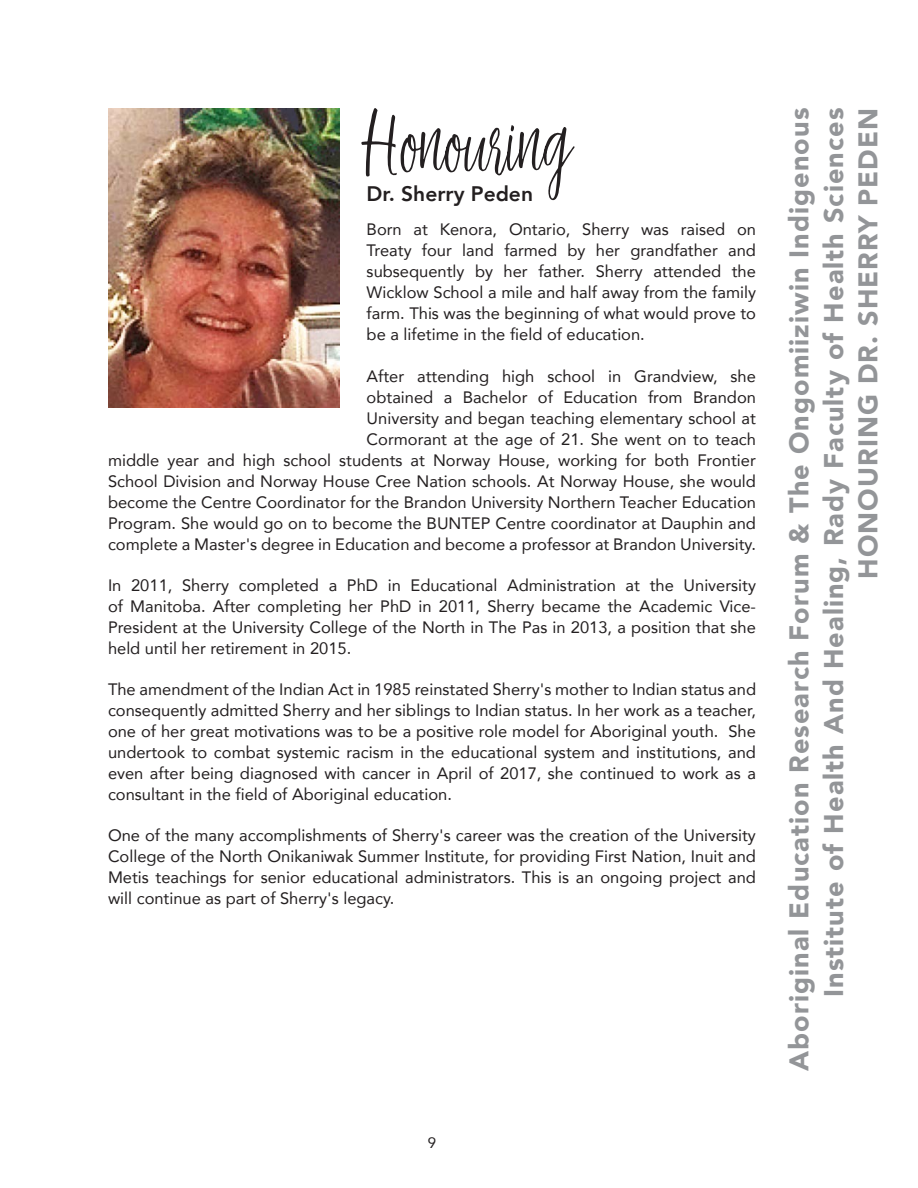
<style>
.page{position:relative;width:918px;height:1188px;background:#fff}
.page>*{position:absolute;margin:0;border:0;box-sizing:border-box;transform-origin:0 0}
.t1{font:900 27px/34.5px "Avenir";letter-spacing:.04em;color:#939598;text-align:right}
.t2{font:800 21px "Avenir";color:#231f20}
.t3{font:16.5px/21px "Avenir";color:#231f20;text-align:justify}
.t4{font:15px "Avenir";color:#231f20}
</style>
<div class="page">
<img style="left:108px;top:108px;width:232px;height:300px">
<svg style="left:361px;top:108px;width:213px;height:92px"></svg>
<p class="t2" style="left:367px;top:177px;width:168px">Dr. Sherry Peden</p>
<p class="t3" style="left:367px;top:219px;width:391px">Born at Kenora, Ontario, Sherry was raised on Treaty four land farmed by her grandfather and subsequently by her father. Sherry attended the Wicklow School a mile and half away from the family farm. This was the beginning of what would prove to be a lifetime in the field of education.</p>
<p class="t3" style="left:108px;top:365px;width:650px;text-align:right">After attending high school in Grandview, she<br>obtained a Bachelor of Education from Brandon<br>University and began teaching elementary school at<br>Cormorant at the age of 21. She went on to teach<br>middle year and high school students at Norway House, working for both Frontier School Division and Norway House Cree Nation schools. At Norway House, she would become the Centre Coordinator for the Brandon University Northern Teacher Education Program. She would go on to become the BUNTEP Centre coordinator at Dauphin and complete a Master's degree in Education and become a professor at Brandon University.</p>
<p class="t3" style="left:108px;top:574px;width:650px">In 2011, Sherry completed a PhD in Educational Administration at the University of Manitoba. After completing her PhD in 2011, Sherry became the Academic Vice-President at the University College of the North in The Pas in 2013, a position that she held until her retirement in 2015.</p>
<p class="t3" style="left:108px;top:678px;width:650px">The amendment of the Indian Act in 1985 reinstated Sherry's mother to Indian status and consequently admitted Sherry and her siblings to Indian status. In her work as a teacher, one of her great motivations was to be a positive role model for Aboriginal youth. She undertook to combat systemic racism in the educational system and institutions, and even after being diagnosed with cancer in April of 2017, she continued to work as a consultant in the field of Aboriginal education.</p>
<p class="t3" style="left:108px;top:825px;width:649px">One of the many accomplishments of Sherry's career was the creation of the University College of the North Onikaniwak Summer Institute, for providing First Nation, Inuit and Metis teachings for senior educational administrators. This is an ongoing project and will continue as part of Sherry's legacy.</p>
<p class="t4" style="left:428px;top:1130px;width:10px">9</p>
<h1 class="t1" style="left:781px;top:1071px;width:965px;rotate:-90deg">Aboriginal Education Research Forum &amp; The Ongomiiziwin Indigenous<br>Institute of Health And Healing, Rady Faculty of Health Sciences<br>HONOURING DR. SHERRY PEDEN</h1>
</div>
